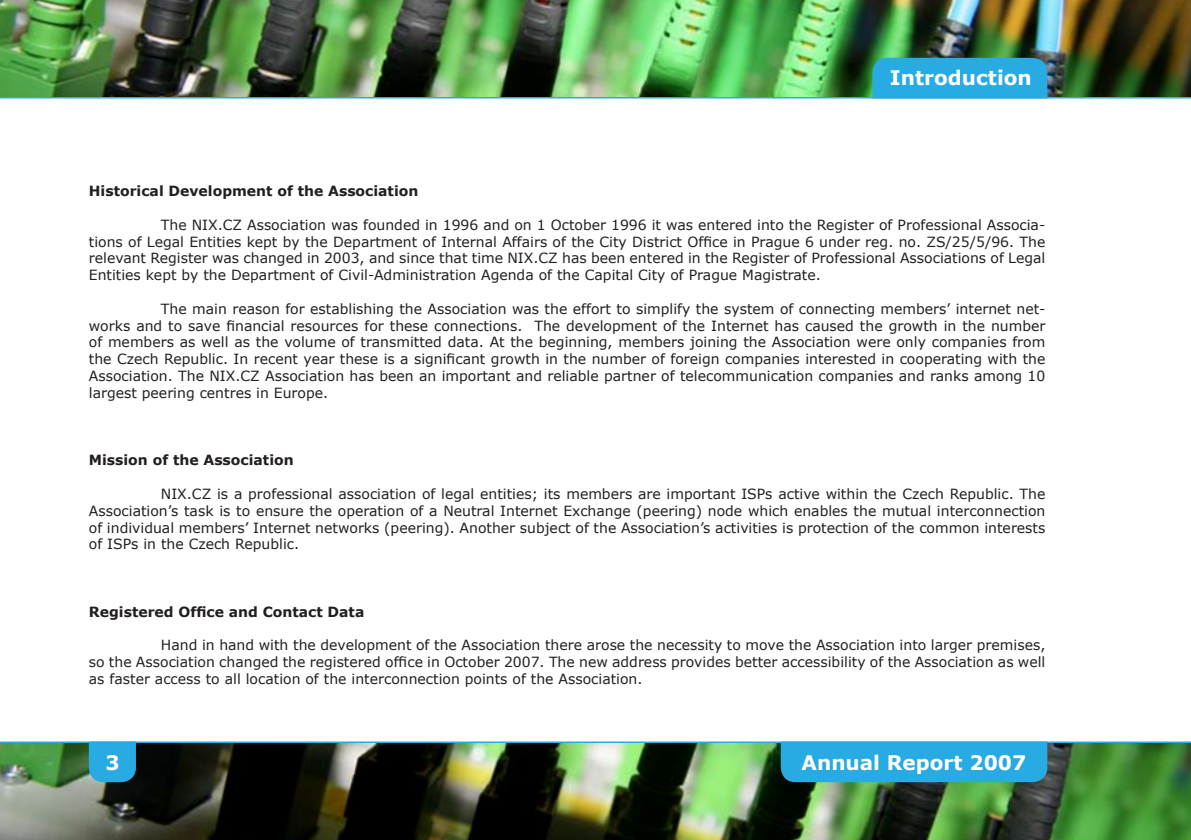
<style>
.page{position:relative;width:1191px;height:840px;background:#fff}
.page>*{position:absolute;margin:0;border:0;box-sizing:border-box;transform-origin:0 0}
.t1{font:700 20px "Verdana";color:#fff}
.t2{font:14px/16.8px "Verdana";color:#231f20;text-align:justify}
.t3{font:700 14px "Verdana";color:#231f20}
</style>
<div class="page">
<svg style="left:0;top:96px;width:1191px;height:2px"></svg>
<div style="left:0;top:741px;width:1191px;height:6px;background:#28aae2"></div>
<img style="left:0;top:0;width:1191px;height:96px">
<img style="left:0;top:743px;width:1191px;height:96px">
<div style="left:89px;top:741px;width:47px;height:40px;background:#28aae2"></div>
<div style="left:780px;top:741px;width:267px;height:40px;background:#28aae2"></div>
<div style="left:872px;top:58px;width:175px;height:40px;background:#28aae2"></div>
<h1 class="t1" style="left:890px;top:65px;width:143px">Introduction</h1>
<p class="t3" style="left:89px;top:182px;width:331px">Historical Development of the Association</p>
<p class="t2" style="left:89px;top:216px;width:958px;text-indent:72px">The NIX.CZ Association was founded in 1996 and on 1 October 1996 it was entered into the Register of Professional Associa&shy;tions of Legal Entities kept by the Department of Internal Affairs of the City District Office in Prague 6 under reg. no. ZS/25/5/96. The relevant Register was changed in 2003, and since that time NIX.CZ has been entered in the Register of Professional Associations of Legal Entities kept by the Department of Civil-Administration Agenda of the Capital City of Prague Magistrate.</p>
<p class="t2" style="left:89px;top:300px;width:958px;text-indent:72px">The main reason for establishing the Association was the effort to simplify the system of connecting members’ internet net&shy;works and to save financial resources for these connections. The development of the Internet has caused the growth in the number of members as well as the volume of transmitted data. At the beginning, members joining the Association were only companies from the Czech Republic. In recent year these is a significant growth in the number of foreign companies interested in cooperating with the Association. The NIX.CZ Association has been an important and reliable partner of telecommunication companies and ranks among 10 largest peering centres in Europe.</p>
<p class="t3" style="left:89px;top:451px;width:206px">Mission of the Association</p>
<p class="t2" style="left:89px;top:484px;width:958px;text-indent:72px">NIX.CZ is a professional association of legal entities; its members are important ISPs active within the Czech Republic. The Association’s task is to ensure the operation of a Neutral Internet Exchange (peering) node which enables the mutual interconnection of individual members’ Internet networks (peering). Another subject of the Association’s activities is protection of the common interests of ISPs in the Czech Republic.</p>
<p class="t3" style="left:89px;top:602px;width:277px">Registered Office and Contact Data</p>
<p class="t2" style="left:89px;top:636px;width:958px;text-indent:72px">Hand in hand with the development of the Association there arose the necessity to move the Association into larger premises, so the Association changed the registered office in October 2007. The new address provides better accessibility of the Association as well as faster access to all location of the interconnection points of the Association.</p>
<h1 class="t1" style="left:106px;top:749px;width:16px">3</h1>
<h1 class="t1" style="left:801px;top:749px;width:226px">Annual Report 2007</h1>
</div>
